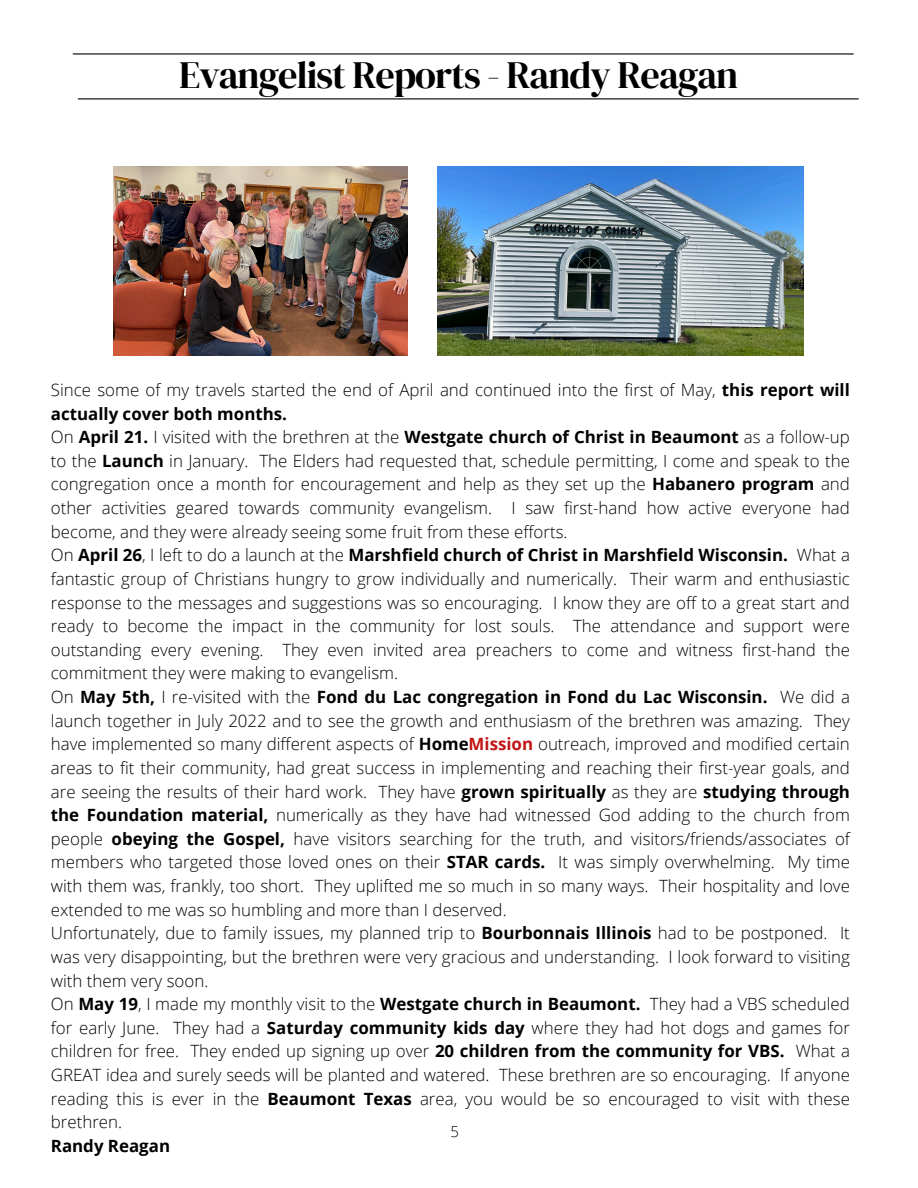
<style>
.page{position:relative;width:918px;height:1188px;background:#fff}
.page>*{position:absolute;margin:0;border:0;box-sizing:border-box;transform-origin:0 0}
.t1{font:38.25px "DM Serif Display";letter-spacing:-.025em;color:#000}
.t2{font:300 16.95px/23.7px "Open Sans";color:#000;text-align:justify}
.t3{font:700 16.95px "Open Sans";color:#000}
.t4{font:300 15px "Open Sans";color:#000}
.s1{font-weight:700}
.s2{font-weight:700;color:#c21314}
</style>
<div class="page">
<hr style="left:73px;top:53px;width:780px;height:2px;background:#000">
<hr style="left:78px;top:98px;width:780px;height:1px;background:#000">
<img style="left:113px;top:166px;width:295px;height:189px">
<img style="left:438px;top:166px;width:365px;height:189px">
<p class="t1" style="left:179px;top:49px;width:561px">Evangelist Reports - Randy Reagan</p>
<p class="t2" style="left:51px;top:378px;width:801px">Since some of my travels started the end of April and continued into the first of May, <span class="s1">this report will actually cover both months.</span></p>
<p class="t2" style="left:51px;top:425px;width:801px">On <span class="s1">April 21.</span> I visited with the brethren at the <span class="s1">Westgate church of Christ in Beaumont</span> as a follow-up to the <span class="s1">Launch</span> in January. The Elders had requested that, schedule permitting, I come and speak to the congregation once a month for encouragement and help as they set up the <span class="s1">Habanero program</span> and other activities geared towards community evangelism. I saw first-hand how active everyone had become, and they were already seeing some fruit from these efforts.</p>
<p class="t2" style="left:51px;top:543px;width:801px">On <span class="s1">April 26</span>, I left to do a launch at the <span class="s1">Marshfield church of Christ in Marshfield Wisconsin.</span> What a fantastic group of Christians hungry to grow individually and numerically. Their warm and enthusiastic response to the messages and suggestions was so encouraging. I know they are off to a great start and ready to become the impact in the community for lost souls. The attendance and support were outstanding every evening. They even invited area preachers to come and witness first-hand the commitment they were making to evangelism.</p>
<p class="t2" style="left:51px;top:685px;width:801px">On <span class="s1">May 5th,</span> I re-visited with the <span class="s1">Fond du Lac congregation in Fond du Lac Wisconsin.</span> We did a launch together in July 2022 and to see the growth and enthusiasm of the brethren was amazing. They have implemented so many different aspects of <span class="s1">Home</span><span class="s2">Mission</span> outreach, improved and modified certain areas to fit their community, had great success in implementing and reaching their first-year goals, and are seeing the results of their hard work. They have <span class="s1">grown spiritually</span> as they are <span class="s1">studying through the Foundation material,</span> numerically as they have had witnessed God adding to the church from people <span class="s1">obeying the Gospel,</span> have visitors searching for the truth, and visitors/friends/associates of members who targeted those loved ones on their <span class="s1">STAR cards.</span> It was simply overwhelming. My time with them was, frankly, too short. They uplifted me so much in so many ways. Their hospitality and love extended to me was so humbling and more than I deserved.</p>
<p class="t2" style="left:51px;top:921px;width:801px">Unfortunately, due to family issues, my planned trip to <span class="s1">Bourbonnais Illinois</span> had to be postponed. It was very disappointing, but the brethren were very gracious and understanding. I look forward to visiting with them very soon.</p>
<p class="t2" style="left:51px;top:992px;width:801px">On <span class="s1">May 19</span>, I made my monthly visit to the <span class="s1">Westgate church in Beaumont.</span> They had a VBS scheduled for early June. They had a <span class="s1">Saturday community kids day</span> where they had hot dogs and games for children for free. They ended up signing up over <span class="s1">20 children from the community for VBS.</span> What a GREAT idea and surely seeds will be planted and watered. These brethren are so encouraging. If anyone reading this is ever in the <span class="s1">Beaumont Texas</span> area, you would be so encouraged to visit with these brethren.</p>
<p class="t3" style="left:51px;top:1134px;width:121px">Randy Reagan</p>
<p class="t4" style="left:450px;top:1121px;width:10px">5</p>
</div>
